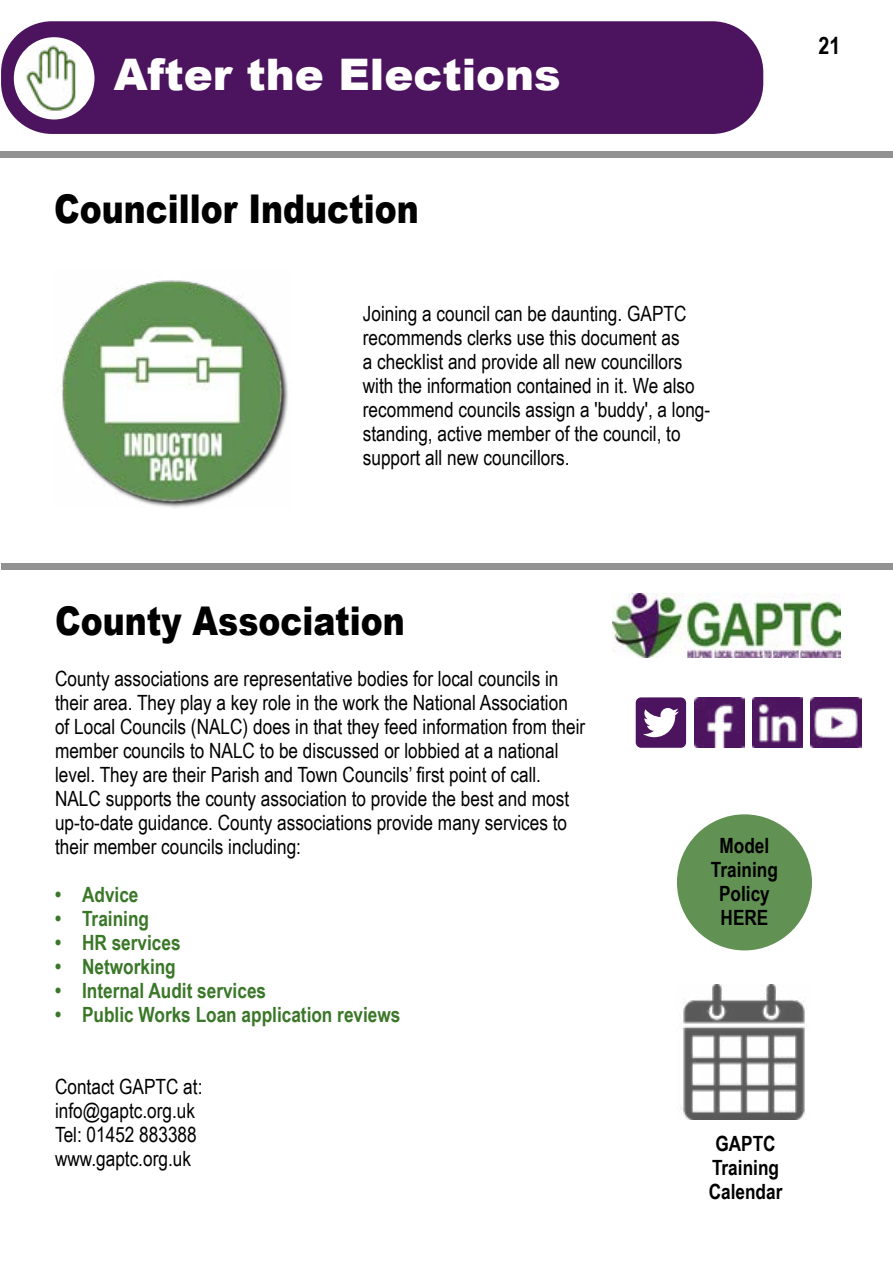
<style>
.page{position:relative;width:893px;height:1263px;background:#fff}
.page>*{position:absolute;margin:0;border:0;box-sizing:border-box;transform-origin:0 0}
.t1{font:900 43.5px "Arial";color:#fff}
.t2{font:900 39.6px "Arial";color:#000;scale:.83 1}
.t3{font:700 24px "Arial Narrow";color:#000}
.t4{font:21px/24px "Arial Narrow";color:#000}
.t5{font:700 21px "Arial Narrow";color:#3a7728}
.t6{font:700 21px/24px "Arial Narrow";color:#000;text-align:center}
</style>
<div class="page">
<div style="left:1px;top:21px;width:762px;height:113px;background:#4c145e;border-radius:51px"></div>
<div style="left:14px;top:37px;width:80px;height:82px;background:#fff;border-radius:50%"></div>
<img style="left:26px;top:45px;width:50px;height:67px">
<img style="left:62px;top:280px;width:226px;height:228px">
<img style="left:612px;top:593px;width:228px;height:64px">
<svg style="left:636px;top:697px;width:50px;height:51px"></svg>
<img style="left:694px;top:697px;width:50px;height:51px">
<img style="left:752px;top:697px;width:51px;height:51px">
<div style="left:677px;top:814px;width:135px;height:136px;background:#619253;border-radius:50%"></div>
<img style="left:681px;top:985px;width:124px;height:135px">
<div style="left:0;top:151px;width:893px;height:6px;background:#929292"></div>
<div style="left:1px;top:563px;width:892px;height:6px;background:#929292"></div>
<img style="left:811px;top:697px;width:50px;height:51px">
<h1 class="t1" style="left:114px;top:43px;width:449px">After the Elections</h1>
<h2 class="t2" style="left:54px;top:180px;width:441px">Councillor Induction</h2>
<p class="t4" style="left:363px;top:301px;width:349px">Joining a council can be daunting. GAPTC recommends clerks use this document as<br>a checklist and provide all new councillors with the information contained in it. We also recommend councils assign a 'buddy', a long&shy;standing, active member of the council, to support all new councillors.</p>
<p class="t3" style="left:819px;top:27px;width:23px">21</p>
<h2 class="t2" style="left:55px;top:592px;width:423px">County Association</h2>
<p class="t4" style="left:55px;top:666px;width:532px">County associations are representative bodies for local councils in their area. They play a key role in the work the National Association of Local Councils (NALC) does in that they feed information from their member councils to NALC to be discussed or lobbied at a national level. They are their Parish and Town Councils’ first point of call.<br>NALC supports the county association to provide the best and most up-to-date guidance. County associations provide many services to their member councils including:</p>
<p class="t5" style="left:55px;top:879px;width:85px">• Advice</p>
<p class="t5" style="left:55px;top:903px;width:95px">• Training</p>
<p class="t5" style="left:55px;top:927px;width:127px">• HR services</p>
<p class="t5" style="left:55px;top:951px;width:122px">• Networking</p>
<p class="t5" style="left:55px;top:975px;width:213px">• Internal Audit services</p>
<p class="t5" style="left:55px;top:999px;width:347px">• Public Works Loan application reviews</p>
<p class="t4" style="left:55px;top:1074px;width:149px">Contact GAPTC at: info@gaptc.org.uk<br>Tel: 01452 883388 www.gaptc.org.uk</p>
<p class="t6" style="left:711px;top:832px;width:68px">Model<br>Training<br>Policy<br>HERE</p>
<p class="t6" style="left:709px;top:1130px;width:75px">GAPTC<br>Training<br>Calendar</p>
</div>
